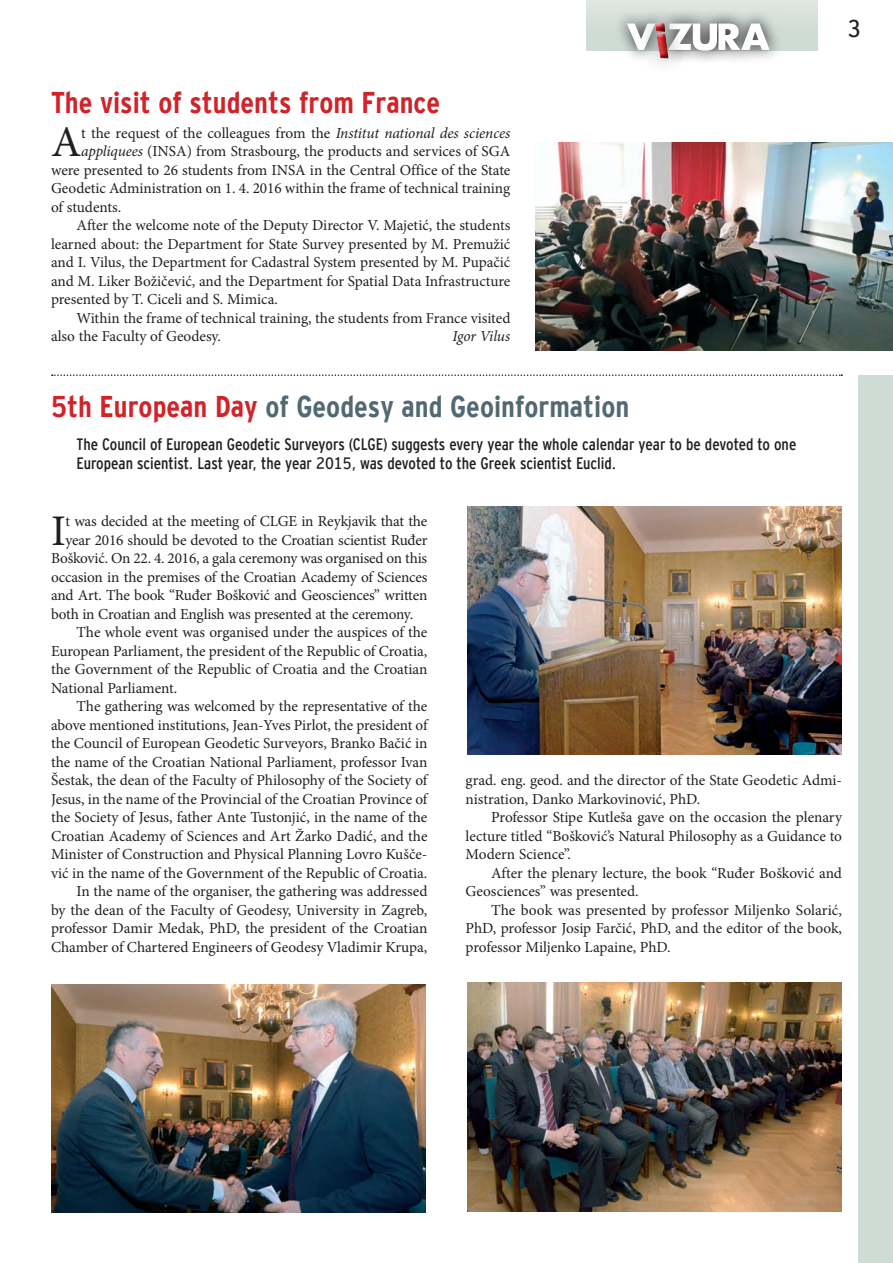
<style>
.page{position:relative;width:893px;height:1263px;background:#fff}
.page>*{position:absolute;margin:0;border:0;box-sizing:border-box;transform-origin:0 0}
.Tekst_s_inicijalom{font:43.8px "Minion Pro";color:#231f20}
.Naslov_2__razine{font:700 30px "Alan Interstate Mono Cond";color:#526974}
.Naslov_2__razine-2{font:700 30px "Alan Interstate Mono Cond";color:#d1232a}
.t1{font:24.15px "Alan Interstate Mono Cond";color:#231f20}
.Podnaslov_i_istaknut{font:16.5px/19.5px "Alan Interstate Mono Cond";color:#231f20}
.Tekst{font:15.3px/18.5px "Minion Pro";color:#231f20;text-align:justify}
.Tekst_s_inicijalom-2{font:15.3px "Minion Pro";letter-spacing:-.01em;color:#231f20}
.Tekst-2{font:italic 15.3px "Minion Pro";letter-spacing:-.01em;color:#231f20}
.s1{font-style:italic}
.s2{color:#d1232a}
</style>
<div class="page">
<div style="left:587px;top:0;width:231px;height:51px;background:#d7e1dc"></div>
<svg style="left:617px;top:13px;width:164px;height:48px"></svg>
<div style="left:638px;top:5px;width:48px;height:71px;background:#231f20;opacity:.5"></div>
<svg style="left:627px;top:23px;width:143px;height:36px"></svg>
<div style="left:655px;top:22px;width:15px;height:39px;background:#231f20;opacity:.75"></div>
<div style="left:858px;top:375px;width:35px;height:888px;background:#cfdbd5"></div>
<img style="left:536px;top:143px;width:357px;height:208px">
<svg style="left:52px;top:374px;width:790px;height:2px"></svg>
<img style="left:51px;top:985px;width:374px;height:228px">
<img style="left:468px;top:982px;width:374px;height:230px">
<img style="left:468px;top:507px;width:374px;height:247px">
<p class="Naslov_2__razine-2" style="left:51px;top:85px;width:391px">The visit of students from France</p>
<p class="Tekst_s_inicijalom" style="left:51px;top:113px;width:32px">A</p>
<p class="Tekst_s_inicijalom-2" style="left:81px;top:123px;width:431px">t the request of the colleagues from the <span class="s1">Institut national des sciences</span></p>
<p class="Tekst_s_inicijalom-2" style="left:81px;top:141px;width:431px"><span class="s1">appliquees</span> (INSA) from Strasbourg, the products and services of SGA</p>
<p class="Tekst_s_inicijalom-2" style="left:51px;top:160px;width:461px">were presented to 26 students from INSA in the Central Office of the State</p>
<p class="Tekst_s_inicijalom-2" style="left:51px;top:178px;width:461px">Geodetic Administration on 1. 4. 2016 within the frame of technical training</p>
<p class="Tekst_s_inicijalom-2" style="left:51px;top:197px;width:72px">of students.</p>
<p class="Tekst" style="left:51px;top:216px;width:461px;text-indent:26px">After the welcome note of the Deputy Director V. Majetić, the students learned about: the Department for State Survey presented by M. Premužić and I. Vilus, the Department for Cadastral System presented by M. Pupačić and M. Liker Božičević, and the Department for Spatial Data Infrastructure presented by T. Ciceli and S. Mimica.</p>
<p class="Tekst" style="left:51px;top:309px;width:461px;text-indent:26px">Within the frame of technical training, the students from France visited also the Faculty of Geodesy.</p>
<p class="Tekst-2" style="left:452px;top:326px;width:59px">Igor Vilus</p>
<p class="Naslov_2__razine" style="left:51px;top:389px;width:580px"><span class="s2">5th European Day</span> of Geodesy and Geoinformation</p>
<p class="Podnaslov_i_istaknut" style="left:77px;top:434px;width:721px">The Council of European Geodetic Surveyors (CLGE) suggests every year the whole calendar year to be devoted to one<br>European scientist. Last year, the year 2015, was devoted to the Greek scientist Euclid.</p>
<p class="t1" style="left:848px;top:15px;width:15px">3</p>
<p class="Tekst_s_inicijalom" style="left:51px;top:501px;width:16px">I</p>
<p class="Tekst_s_inicijalom-2" style="left:65px;top:511px;width:363px">t was decided at the meeting of CLGE in Reykjavik that the</p>
<p class="Tekst_s_inicijalom-2" style="left:65px;top:530px;width:364px">year 2016 should be devoted to the Croatian scientist Ruđer</p>
<p class="Tekst_s_inicijalom-2" style="left:51px;top:548px;width:378px">Bošković. On 22. 4. 2016, a gala ceremony was organised on this</p>
<p class="Tekst_s_inicijalom-2" style="left:51px;top:567px;width:378px">occasion in the premises of the Croatian Academy of Sciences</p>
<p class="Tekst_s_inicijalom-2" style="left:51px;top:585px;width:378px">and Art. The book “Ruđer Bošković and Geosciences” written</p>
<p class="Tekst_s_inicijalom-2" style="left:51px;top:604px;width:364px">both in Croatian and English was presented at the ceremony.</p>
<p class="Tekst" style="left:51px;top:623px;width:378px;text-indent:26px">The whole event was organised under the auspices of the European Parliament, the president of the Republic of Croatia, the Government of the Republic of Croatia and the Croatian National Parliament.</p>
<p class="Tekst" style="left:51px;top:697px;width:378px;text-indent:26px">The gathering was welcomed by the representative of the above mentioned institutions, Jean-Yves Pirlot, the president of the Council of European Geodetic Surveyors, Branko Bačić in the name of the Croatian National Parliament, professor Ivan Šestak, the dean of the Faculty of Philosophy of the Society of Jesus, in the name of the Provincial of the Croatian Province of the Society of Jesus, father Ante Tustonjić, in the name of the Croatian Academy of Sciences and Art Žarko Dadić, and the Minister of Construction and Physical Planning Lovro Kušče&shy;vić in the name of the Government of the Republic of Croatia.</p>
<p class="Tekst" style="left:51px;top:882px;width:378px;text-indent:26px">In the name of the organiser, the gathering was addressed by the dean of the Faculty of Geodesy, University in Zagreb, professor Damir Medak, PhD, the president of the Croatian Chamber of Chartered Engineers of Geodesy Vladimir Krupa,</p>
<p class="Tekst" style="left:466px;top:771px;width:378px">grad. eng. geod. and the director of the State Geodetic Admi&shy;nistration, Danko Markovinović, PhD.</p>
<p class="Tekst" style="left:466px;top:808px;width:378px;text-indent:26px">Professor Stipe Kutleša gave on the occasion the plenary lecture titled “Bošković’s Natural Philosophy as a Guidance to Modern Science”.</p>
<p class="Tekst" style="left:466px;top:864px;width:378px;text-indent:26px">After the plenary lecture, the book “Ruđer Bošković and<br>Geosciences” was presented.</p>
<p class="Tekst" style="left:466px;top:901px;width:378px;text-indent:26px">The book was presented by professor Miljenko Solarić, PhD, professor Josip Farčić, PhD, and the editor of the book, professor Miljenko Lapaine, PhD.</p>
</div>
